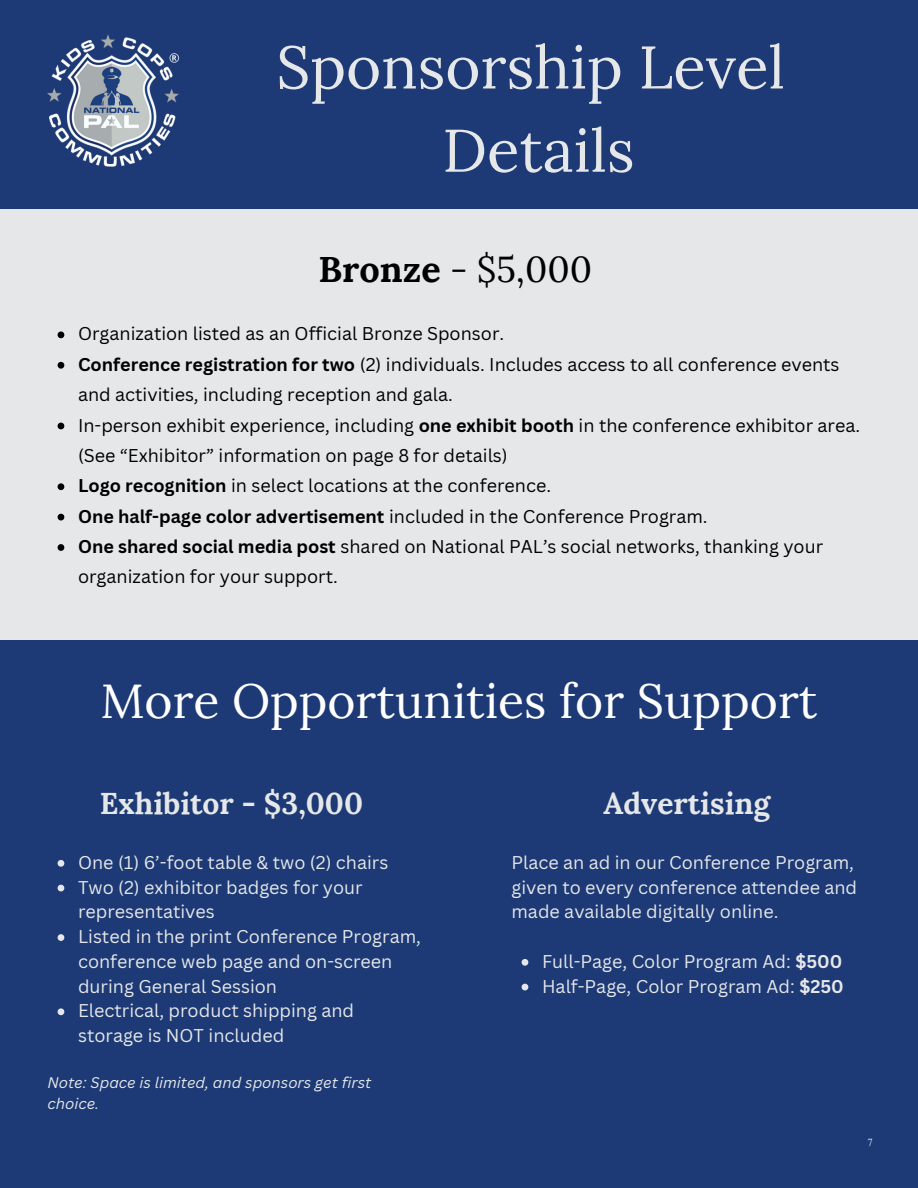
<style>
.page{position:relative;width:918px;height:1188px;background:#1d3a76}
.page>*{position:absolute;margin:0;border:0;box-sizing:border-box;transform-origin:0 0}
.t1{font:60px/83.2px "Lora";color:#e5e7e8;text-align:center}
.t2{font:48px "Lora";color:#fff}
.t3{font:36px "Lora";color:#000}
.t4{font:700 30px "Lora";color:#e5e7e8}
.t5{font:18px/30.3px "Canva Sans";color:#000}
.t6{font:18px/24.8px "Canva Sans";color:#e5e7e8}
.t7{font:italic 15px/20.2px "Canva Sans";color:#e5e7e8}
.t8{font:10.5px "Times NRMT Pro";color:#e5e7e8}
.s1{font-weight:700}
</style>
<div class="page">
<img style="left:47px;top:34px;width:132px;height:133px">
<div style="left:0;top:209px;width:917px;height:431px;background:#e5e7e8"></div>
<svg style="left:58px;top:331px;width:6px;height:7px"></svg>
<svg style="left:58px;top:362px;width:6px;height:7px"></svg>
<svg style="left:58px;top:423px;width:6px;height:6px"></svg>
<svg style="left:58px;top:483px;width:6px;height:7px"></svg>
<svg style="left:58px;top:514px;width:6px;height:6px"></svg>
<svg style="left:58px;top:544px;width:6px;height:7px"></svg>
<svg style="left:58px;top:860px;width:6px;height:7px"></svg>
<svg style="left:58px;top:885px;width:6px;height:6px"></svg>
<svg style="left:58px;top:934px;width:6px;height:7px"></svg>
<svg style="left:58px;top:1008px;width:6px;height:7px"></svg>
<svg style="left:522px;top:959px;width:6px;height:7px"></svg>
<svg style="left:522px;top:984px;width:6px;height:6px"></svg>
<h1 class="t1" style="left:276px;top:25px;width:510px">Sponsorship Level<br>Details</h1>
<h3 class="t3" style="left:319px;top:246px;width:275px"><span class="s1">Bronze</span> - $5,000</h3>
<p class="t5" style="left:78px;top:318px;width:428px">Organization listed as an Official Bronze Sponsor.</p>
<p class="t5" style="left:78px;top:349px;width:763px"><span class="s1">Conference registration for two</span> (2) individuals. Includes access to all conference events and activities, including reception and gala.</p>
<p class="t5" style="left:78px;top:409px;width:784px">In-person exhibit experience, including <span class="s1">one exhibit booth</span> in the conference exhibitor area. (See “Exhibitor” information on page 8 for details)</p>
<p class="t5" style="left:78px;top:470px;width:475px"><span class="s1">Logo recognition</span> in select locations at the conference.</p>
<p class="t5" style="left:78px;top:501px;width:631px"><span class="s1">One half-page color advertisement</span> included in the Conference Program.</p>
<p class="t5" style="left:78px;top:531px;width:747px"><span class="s1">One shared social media post</span> shared on National PAL’s social networks, thanking your organization for your support.</p>
<p class="t2" style="left:101px;top:670px;width:718px">More Opportunities for Support</p>
<h2 class="t4" style="left:100px;top:784px;width:265px">Exhibitor - $3,000</h2>
<h4 class="t6" style="left:78px;top:850px;width:312px">One (1) 6’-foot table &amp; two (2) chairs</h4>
<p class="t6" style="left:78px;top:874px;width:286px">Two (2) exhibitor badges for your representatives</p>
<p class="t6" style="left:78px;top:924px;width:344px">Listed in the print Conference Program, conference web page and on-screen during General Session</p>
<p class="t6" style="left:78px;top:998px;width:278px">Electrical, product shipping and storage is NOT included</p>
<p class="t7" style="left:47px;top:1072px;width:325px">Note: Space is limited, and sponsors get first choice.</p>
<p class="t4" style="left:603px;top:784px;width:168px">Advertising</p>
<h4 class="t6" style="left:511px;top:850px;width:347px">Place an ad in our Conference Program, given to every conference attendee and made available digitally online.</h4>
<h5 class="t6" style="left:542px;top:949px;width:302px">Full-Page, Color Program Ad: <span class="s1">$500</span></h5>
<p class="t6" style="left:542px;top:973px;width:303px">Half-Page, Color Program Ad: <span class="s1">$250</span></p>
<p class="t8" style="left:867px;top:1138px;width:7px">7</p>
</div>
